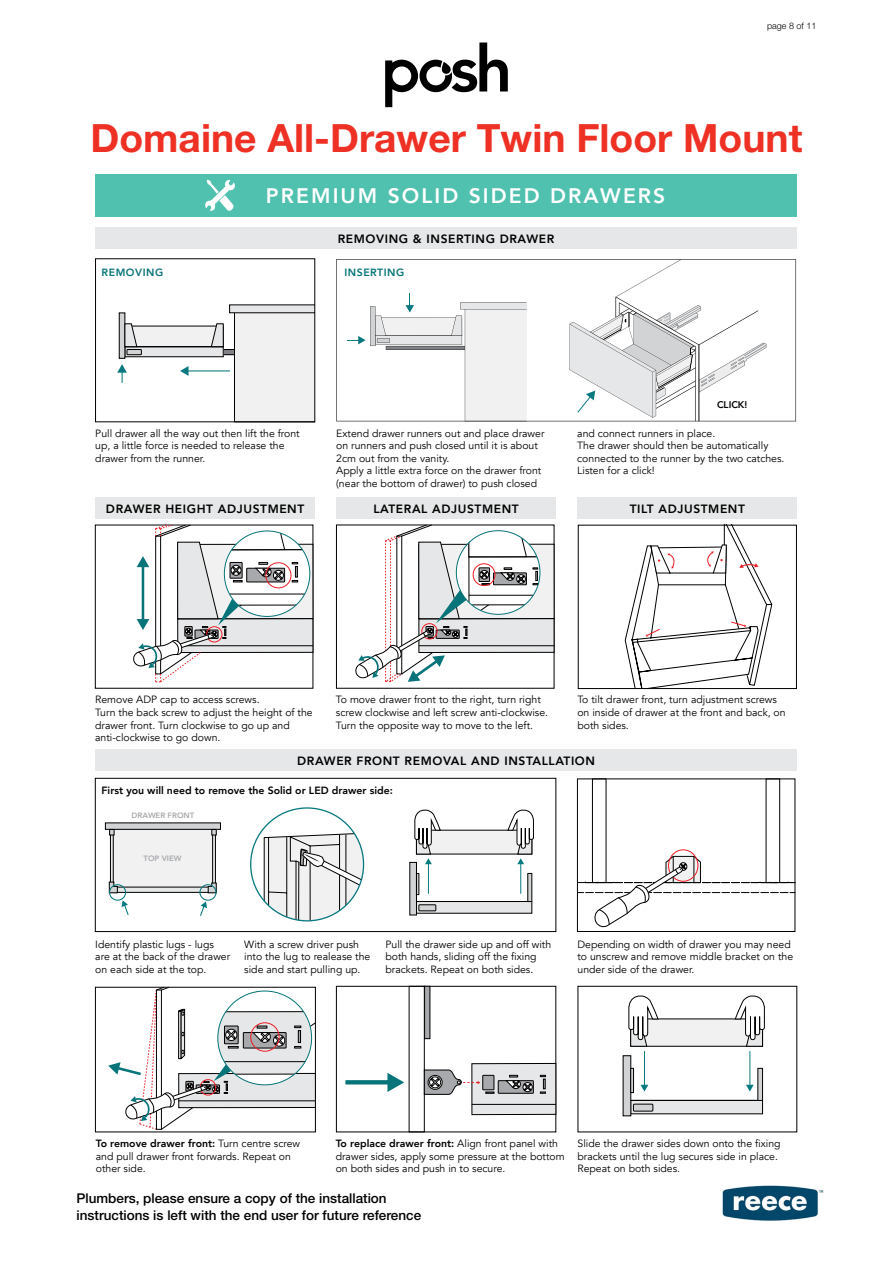
<style>
.page{position:relative;width:893px;height:1263px;background:#fff}
.page>*{position:absolute;margin:0;border:0;box-sizing:border-box;transform-origin:0 0}
.t1{font:700 39px "Helvetica Neue LT Pro";color:#ee3124}
.t2{font:800 21px "Avenir";letter-spacing:.1em;color:#fff}
.t3{font:500 13.5px/16.5px "Helvetica Neue LT Pro";color:#000}
.t4{font:800 12px "Avenir";letter-spacing:.05em;color:#000}
.t5{font:10.5px/12.6px "Avenir";color:#000}
.t6{font:800 10.5px "Avenir";color:#000}
.t7{font:800 10.5px "Avenir";letter-spacing:.05em;color:#067478}
.t8{font:800 9.75px "Avenir";color:#000}
.t9{font:300 9px "Helvetica Neue LT Pro";color:#000}
.t10{font:800 7.65px "Avenir";color:#a7a9ac}
.s1{font-weight:800}
</style>
<div class="page">
<svg style="left:385px;top:43px;width:123px;height:64px"></svg>
<div style="left:95px;top:174px;width:702px;height:43px;background:#50c1af"></div>
<div style="left:95px;top:228px;width:702px;height:21px;background:#e6e7e8"></div>
<div style="left:95px;top:750px;width:702px;height:21px;background:#e6e7e8"></div>
<div style="left:221px;top:349px;width:63px;height:6px;background:#808285"></div>
<div style="left:221px;top:349px;width:63px;height:6px;border:1px solid #000"></div>
<div style="left:230px;top:305px;width:85px;height:8px;background:#e6e7e8"></div>
<div style="left:234px;top:313px;width:81px;height:109px;background:#f1f1f2"></div>
<div style="left:234px;top:313px;width:81px;height:109px;border:1px solid #000"></div>
<hr style="left:187px;top:370px;width:43px;height:1px;background:#07797f">
<svg style="left:180px;top:366px;width:9px;height:10px"></svg>
<svg style="left:117px;top:364px;width:10px;height:19px"></svg>
<div style="left:125px;top:347px;width:98px;height:10px;background:#e6e7e8"></div>
<div style="left:125px;top:326px;width:98px;height:21px;background:#f1f1f2"></div>
<div style="left:119px;top:313px;width:6px;height:45px;background:#d1d3d4"></div>
<div style="left:119px;top:313px;width:6px;height:45px;border:1px solid #000"></div>
<hr style="left:125px;top:346px;width:98px;height:1px;background:#000">
<svg style="left:125px;top:323px;width:12px;height:24px"></svg>
<svg style="left:211px;top:323px;width:13px;height:24px"></svg>
<div style="left:127px;top:349px;width:14px;height:6px;background:#d1d3d4"></div>
<div style="left:127px;top:349px;width:15px;height:6px;border:1px solid #000"></div>
<div style="left:95px;top:259px;width:220px;height:163px;border:1px solid #000"></div>
<hr style="left:520px;top:863px;width:1px;height:31px;background:#07797f">
<hr style="left:428px;top:863px;width:1px;height:31px;background:#07797f">
<div style="left:416px;top:901px;width:116px;height:12px;background:#e6e7e8"></div>
<div style="left:416px;top:830px;width:116px;height:24px;background:#f1f1f2"></div>
<div style="left:410px;top:862px;width:6px;height:53px;background:#d1d3d4"></div>
<div style="left:410px;top:862px;width:7px;height:53px;border:1px solid #000"></div>
<hr style="left:416px;top:901px;width:116px;height:1px;background:#000">
<div style="left:419px;top:905px;width:17px;height:6px;background:#d1d3d4"></div>
<div style="left:419px;top:904px;width:17px;height:7px;border:1px solid #000"></div>
<svg style="left:414px;top:809px;width:27px;height:55px"></svg>
<svg style="left:507px;top:809px;width:27px;height:55px"></svg>
<div style="left:416px;top:873px;width:3px;height:22px;border:1px solid #000"></div>
<div style="left:528px;top:873px;width:4px;height:29px;border:1px solid #000"></div>
<div style="left:112px;top:827px;width:103px;height:63px;background:#f1f1f2"></div>
<div style="left:105px;top:823px;width:115px;height:6px;background:#d1d3d4"></div>
<div style="left:110px;top:829px;width:3px;height:63px;border:1px solid #000"></div>
<div style="left:212px;top:829px;width:4px;height:63px;border:1px solid #000"></div>
<svg style="left:109px;top:829px;width:5px;height:6px"></svg>
<svg style="left:212px;top:829px;width:4px;height:6px"></svg>
<svg style="left:108px;top:882px;width:109px;height:34px"></svg>
<svg style="left:264px;top:832px;width:99px;height:89px"></svg>
<div style="left:95px;top:778px;width:461px;height:154px;border:1px solid #000"></div>
<div style="left:578px;top:986px;width:219px;height:146px;border:1px solid #000"></div>
<hr style="left:644px;top:1051px;width:1px;height:35px;background:#07797f">
<svg style="left:640px;top:1085px;width:8px;height:6px"></svg>
<hr style="left:750px;top:1051px;width:1px;height:35px;background:#07797f">
<svg style="left:746px;top:1085px;width:8px;height:6px"></svg>
<div style="left:631px;top:1100px;width:131px;height:14px;background:#e6e7e8"></div>
<div style="left:631px;top:1019px;width:131px;height:27px;background:#f1f1f2"></div>
<div style="left:623px;top:1056px;width:8px;height:60px;background:#d1d3d4"></div>
<hr style="left:631px;top:1100px;width:131px;height:1px;background:#000">
<div style="left:633px;top:1104px;width:20px;height:7px;background:#d1d3d4"></div>
<div style="left:633px;top:1104px;width:20px;height:7px;border:1px solid #000"></div>
<svg style="left:628px;top:995px;width:30px;height:52px"></svg>
<svg style="left:735px;top:995px;width:30px;height:52px"></svg>
<div style="left:630px;top:1068px;width:4px;height:25px;border:1px solid #000"></div>
<hr style="left:758px;top:1068px;width:4px;height:32px;background:#d1d3d4">
<div style="left:758px;top:1068px;width:5px;height:33px;border:1px solid #000"></div>
<div style="left:336px;top:986px;width:220px;height:146px;border:1px solid #000"></div>
<div style="left:472px;top:1063px;width:84px;height:51px;background:#e6e7e8"></div>
<div style="left:472px;top:1063px;width:84px;height:52px;border:1px solid #000"></div>
<hr style="left:472px;top:1104px;width:84px;height:1px;background:#000">
<div style="left:483px;top:1075px;width:11px;height:15px;background:#a7a9ac"></div>
<div style="left:483px;top:1075px;width:11px;height:15px;border:1px solid #000"></div>
<div style="left:498px;top:1081px;width:35px;height:12px;background:#a7a9ac"></div>
<div style="left:498px;top:1080px;width:35px;height:13px;border:1px solid #000"></div>
<svg style="left:540px;top:1075px;width:6px;height:18px"></svg>
<div style="left:523px;top:1082px;width:9px;height:10px;border:1px solid #000;border-radius:50%"></div>
<svg style="left:506px;top:1075px;width:25px;height:15px"></svg>
<div style="left:425px;top:986px;width:5px;height:53px;background:#a7a9ac"></div>
<div style="left:424px;top:986px;width:6px;height:53px;border:1px solid #000"></div>
<svg style="left:345px;top:1080px;width:42px;height:4px"></svg>
<svg style="left:387px;top:1073px;width:17px;height:19px"></svg>
<svg style="left:424px;top:1070px;width:56px;height:25px"></svg>
<div style="left:95px;top:987px;width:220px;height:145px;border:1px solid #000"></div>
<svg style="left:108px;top:987px;width:208px;height:143px"></svg>
<svg style="left:205px;top:179px;width:30px;height:32px"></svg>
<svg style="left:577px;top:779px;width:218px;height:149px"></svg>
<svg style="left:336px;top:259px;width:460px;height:162px"></svg>
<div style="left:95px;top:497px;width:220px;height:22px;background:#e6e7e8"></div>
<div style="left:336px;top:497px;width:220px;height:22px;background:#e6e7e8"></div>
<div style="left:577px;top:497px;width:220px;height:22px;background:#e6e7e8"></div>
<hr style="left:178px;top:645px;width:135px;height:1px;background:#000">
<svg style="left:132px;top:525px;width:178px;height:157px"></svg>
<div style="left:265px;top:562px;width:26px;height:26px;border:1px solid #ed1d24;border-radius:50%"></div>
<div style="left:336px;top:525px;width:218px;height:163px;border:1px solid #000"></div>
<div style="left:419px;top:619px;width:135px;height:33px;background:#e6e7e8"></div>
<div style="left:419px;top:544px;width:135px;height:75px;background:#f1f1f2"></div>
<hr style="left:419px;top:645px;width:135px;height:1px;background:#000">
<svg style="left:354px;top:525px;width:186px;height:157px"></svg>
<svg style="left:625px;top:527px;width:147px;height:160px"></svg>
<div style="left:578px;top:525px;width:219px;height:164px;border:1px solid #000"></div>
<img style="left:722px;top:1185px;width:102px;height:36px">
<p class="t9" style="left:767px;top:20px;width:51px">page 8 of 11</p>
<h1 class="t1" style="left:91px;top:114px;width:713px">Domaine All-Drawer Twin Floor Mount</h1>
<h2 class="t2" style="left:266px;top:179px;width:401px">PREMIUM SOLID SIDED DRAWERS</h2>
<p class="t4" style="left:338px;top:230px;width:218px">REMOVING &amp; INSERTING DRAWER</p>
<p class="t7" style="left:102px;top:265px;width:63px">REMOVING</p>
<p class="t7" style="left:344px;top:265px;width:61px">INSERTING</p>
<p class="t8" style="left:717px;top:397px;width:32px">CLICK!</p>
<p class="t5" style="left:95px;top:427px;width:206px">Pull drawer all the way out then lift the front up, a little force is needed to release the drawer from the runner.</p>
<p class="t5" style="left:336px;top:427px;width:210px">Extend drawer runners out and place drawer on runners and push closed until it is about 2cm out from the vanity.<br>Apply a little extra force on the drawer front (near the bottom of drawer) to push closed</p>
<p class="t5" style="left:577px;top:427px;width:209px">and connect runners in place.<br>The drawer should then be automatically connected to the runner by the two catches.<br>Listen for a click!</p>
<p class="t4" style="left:106px;top:499px;width:200px">DRAWER HEIGHT ADJUSTMENT</p>
<p class="t4" style="left:373px;top:499px;width:147px">LATERAL ADJUSTMENT</p>
<p class="t4" style="left:630px;top:499px;width:117px">TILT ADJUSTMENT</p>
<p class="t5" style="left:95px;top:694px;width:219px">Remove ADP cap to access screws.<br>Turn the back screw to adjust the height of the drawer front. Turn clockwise to go up and anti-clockwise to go down.</p>
<p class="t5" style="left:336px;top:694px;width:214px">To move drawer front to the right, turn right screw clockwise and left screw anti-clockwise.<br>Turn the opposite way to move to the left.</p>
<p class="t5" style="left:577px;top:694px;width:210px">To tilt drawer front, turn adjustment screws on inside of drawer at the front and back, on both sides.</p>
<p class="t4" style="left:297px;top:752px;width:299px">DRAWER FRONT REMOVAL AND INSTALLATION</p>
<p class="t6" style="left:102px;top:782px;width:293px">First you will need to remove the Solid or LED drawer side:</p>
<p class="t10" style="left:131px;top:810px;width:64px">DRAWER FRONT</p>
<p class="t10" style="left:144px;top:852px;width:40px">TOP VIEW</p>
<p class="t5" style="left:95px;top:938px;width:136px">Identify plastic lugs - lugs are at the back of the drawer on each side at the top.</p>
<p class="t5" style="left:244px;top:938px;width:128px">With a screw driver push into the lug to realease the side and start pulling up.</p>
<p class="t5" style="left:385px;top:938px;width:167px">Pull the drawer side up and off with both hands, sliding off the fixing brackets. Repeat on both sides.</p>
<p class="t5" style="left:577px;top:938px;width:217px">Depending on width of drawer you may need to unscrew and remove middle bracket on the under side of the drawer.</p>
<p class="t5" style="left:96px;top:1137px;width:206px"><span class="s1">To remove drawer front:</span> Turn centre screw and pull drawer front forwards. Repeat on other side.</p>
<p class="t5" style="left:336px;top:1137px;width:231px"><span class="s1">To replace drawer front:</span> Align front panel with drawer sides, apply some pressure at the bottom on both sides and push in to secure.</p>
<p class="t5" style="left:577px;top:1137px;width:205px">Slide the drawer sides down onto the fixing brackets until the lug secures side in place.<br>Repeat on both sides.</p>
<p class="t3" style="left:77px;top:1190px;width:346px">Plumbers, please ensure a copy of the installation instructions is left with the end user for future reference</p>
</div>
